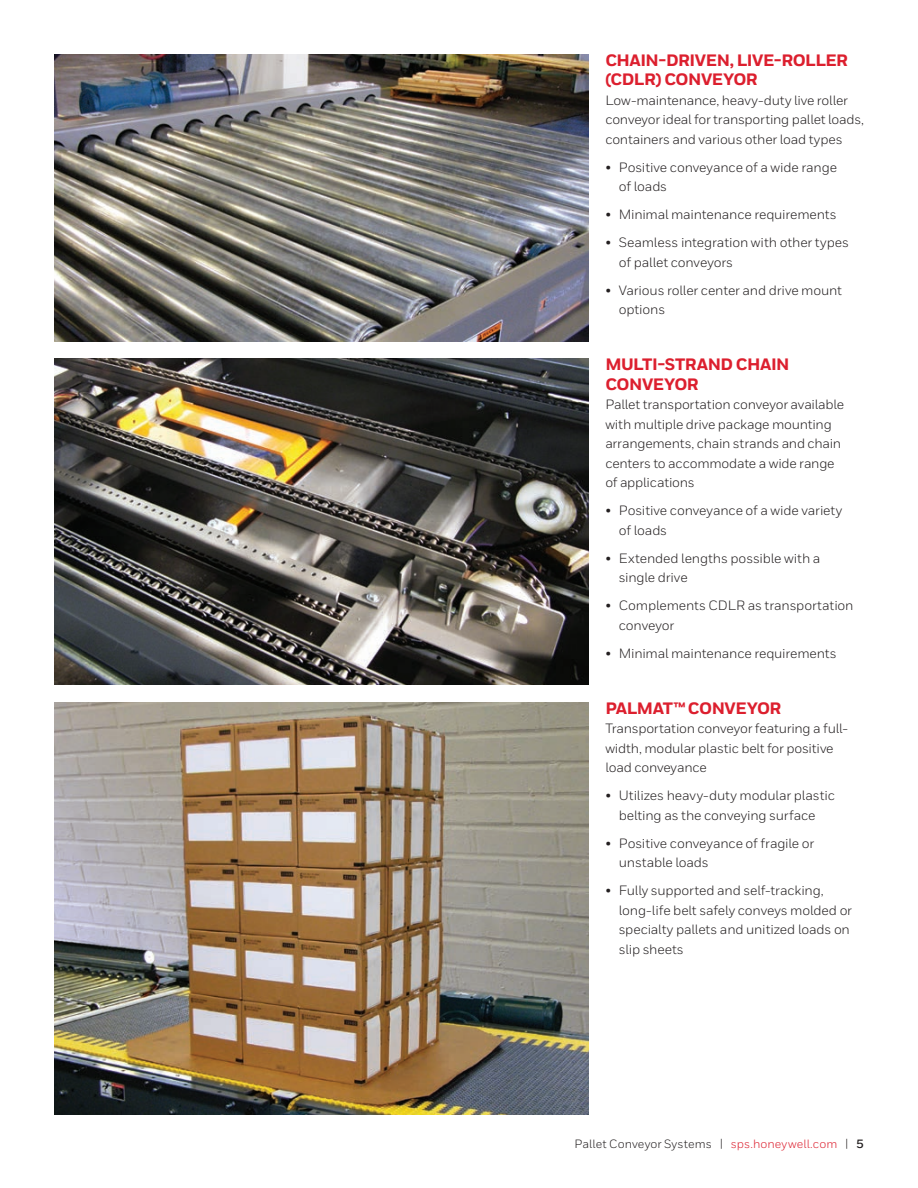
<style>
.page{position:relative;width:918px;height:1188px;background:#fff}
.page>*{position:absolute;margin:0;border:0;box-sizing:border-box;transform-origin:0 0}
._09_Inside__Body_Hea{font:800 16.5px/19.5px "Honeywell Sans";letter-spacing:-.03em;color:#dc1f2e}
._10_Inside__Body_Tex{font:13.5px/19.5px "Honeywell Sans";letter-spacing:-.01em;color:#231f20}
.t1{font:12px "Honeywell Sans";letter-spacing:.005em;color:#231f20}
.s1{color:#dc1f2e}
.s2{font-weight:700}
</style>
<div class="page">
<img style="left:54px;top:702px;width:534px;height:413px">
<img style="left:54px;top:54px;width:534px;height:287px">
<img style="left:54px;top:359px;width:534px;height:326px">
<p class="_09_Inside__Body_Hea" style="left:605px;top:51px;width:244px">CHAIN-DRIVEN, LIVE-ROLLER (CDLR) CONVEYOR</p>
<p class="_10_Inside__Body_Tex" style="left:605px;top:90px;width:260px">Low-maintenance, heavy-duty live roller conveyor ideal for transporting pallet loads, containers and various other load types</p>
<p class="_10_Inside__Body_Tex" style="left:619px;top:157px;width:220px;text-indent:-14px">• Positive conveyance of a wide range of loads</p>
<p class="_10_Inside__Body_Tex" style="left:605px;top:205px;width:233px">• Minimal maintenance requirements</p>
<p class="_10_Inside__Body_Tex" style="left:619px;top:233px;width:232px;text-indent:-14px">• Seamless integration with other types of pallet conveyors</p>
<p class="_10_Inside__Body_Tex" style="left:619px;top:280px;width:225px;text-indent:-14px">• Various roller center and drive mount options</p>
<p class="_09_Inside__Body_Hea" style="left:605px;top:355px;width:186px">MULTI-STRAND CHAIN<br>CONVEYOR</p>
<p class="_10_Inside__Body_Tex" style="left:605px;top:395px;width:240px">Pallet transportation conveyor available with multiple drive package mounting arrangements, chain strands and chain centers to accommodate a wide range of applications</p>
<p class="_10_Inside__Body_Tex" style="left:619px;top:501px;width:225px;text-indent:-14px">• Positive conveyance of a wide variety of loads</p>
<p class="_10_Inside__Body_Tex" style="left:619px;top:548px;width:203px;text-indent:-14px">• Extended lengths possible with a single drive</p>
<p class="_10_Inside__Body_Tex" style="left:619px;top:596px;width:236px;text-indent:-14px">• Complements CDLR as transportation conveyor</p>
<p class="_10_Inside__Body_Tex" style="left:605px;top:643px;width:233px">• Minimal maintenance requirements</p>
<p class="_09_Inside__Body_Hea" style="left:605px;top:699px;width:177px">PALMAT™ CONVEYOR</p>
<p class="_10_Inside__Body_Tex" style="left:605px;top:719px;width:244px">Transportation conveyor featuring a full&shy;width, modular plastic belt for positive load conveyance</p>
<p class="_10_Inside__Body_Tex" style="left:605px;top:786px;width:231px;text-align:center">• Utilizes heavy-duty modular plastic belting as the conveying surface</p>
<p class="_10_Inside__Body_Tex" style="left:619px;top:833px;width:197px;text-indent:-14px">• Positive conveyance of fragile or unstable loads</p>
<p class="_10_Inside__Body_Tex" style="left:619px;top:881px;width:235px;text-indent:-14px">• Fully supported and self-tracking, long-life belt safely conveys molded or specialty pallets and unitized loads on slip sheets</p>
<p class="t1" style="left:574px;top:1136px;width:291px">Pallet Conveyor Systems | <span class="s1">sps.honeywell.com</span> | <span class="s2">5</span></p>
</div>
